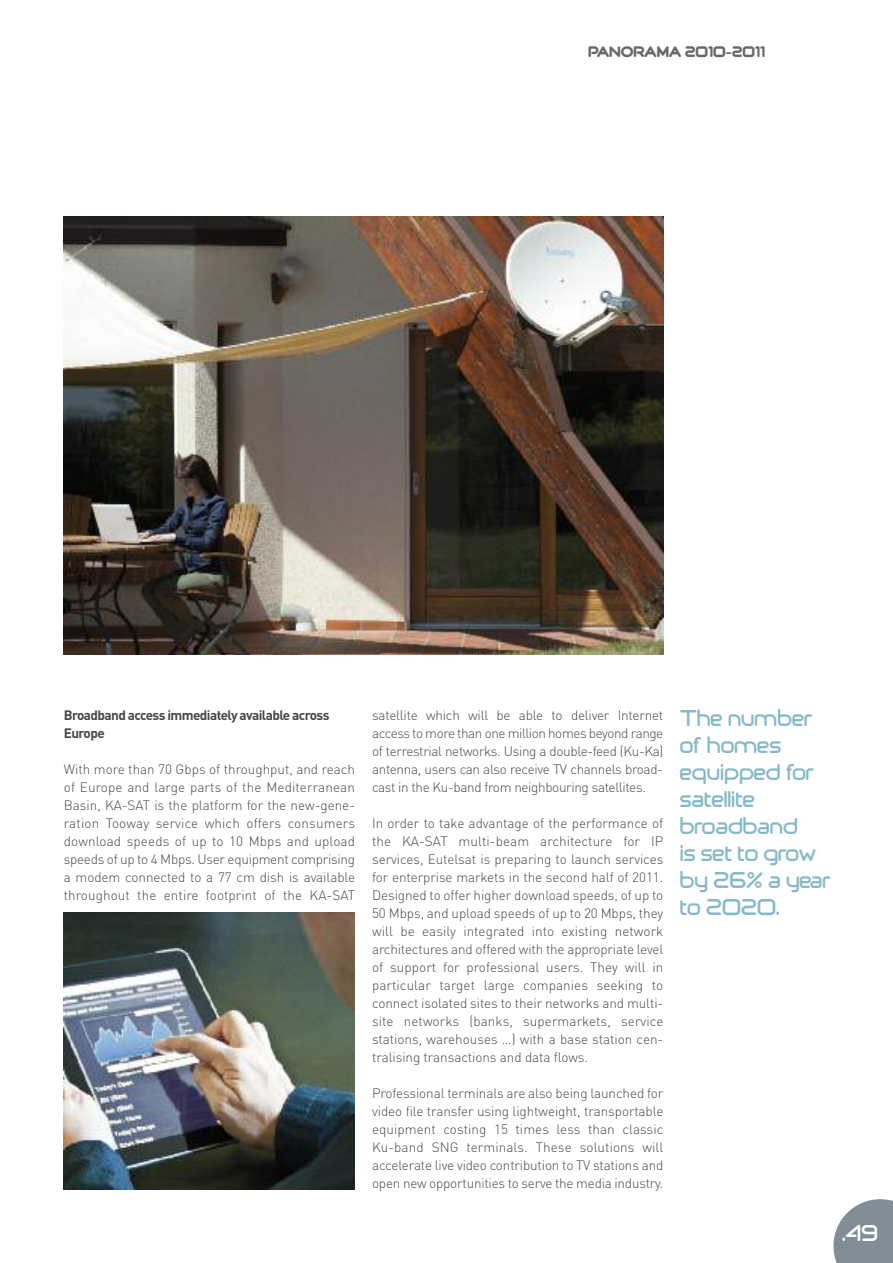
<style>
.page{position:relative;width:893px;height:1263px;background:#fff}
.page>*{position:absolute;margin:0;border:0;box-sizing:border-box;transform-origin:0 0}
.t1{font:700 22.5px/27px "eutelsat";color:#86b9c8}
.t2{font:700 22.5px "eutelsat";color:#fff}
.t3{font:900 15px "eutelsat";color:#686768}
.t4{font:300 13.5px/18px "DIN";letter-spacing:-.015em;color:#484747;text-align:justify}
.t5{font:700 13.5px/18px "DIN";letter-spacing:-.045em;color:#484747}
</style>
<div class="page">
<svg style="left:833px;top:1199px;width:60px;height:64px"></svg>
<img style="left:64px;top:216px;width:599px;height:439px">
<img style="left:64px;top:913px;width:291px;height:276px">
<p class="t3" style="left:588px;top:42px;width:179px">PANORAMA 2010-2011</p>
<p class="t5" style="left:64px;top:706px;width:267px">Broadband access immediately available across<br>Europe</p>
<p class="t4" style="left:64px;top:760px;width:293px">With more than 70 Gbps of throughput, and reach of Europe and large parts of the Mediterranean Basin, KA-SAT is the platform for the new-gene&shy;ration Tooway service which offers consumers download speeds of up to 10 Mbps and upload speeds of up to 4 Mbps. User equipment comprising a modem connected to a 77 cm dish is available throughout the entire footprint of the KA-SAT</p>
<p class="t4" style="left:372px;top:706px;width:293px">satellite which will be able to deliver Internet access to more than one million homes beyond range of terrestrial networks. Using a double-feed (Ku-Ka) antenna, users can also receive TV channels broad&shy;cast in the Ku-band from neighbouring satellites.</p>
<p class="t4" style="left:372px;top:814px;width:293px">In order to take advantage of the performance of the KA-SAT multi-beam architecture for IP services, Eutelsat is preparing to launch services for enterprise markets in the second half of 2011.<br>Designed to offer higher download speeds, of up to 50 Mbps, and upload speeds of up to 20 Mbps, they will be easily integrated into existing network architectures and offered with the appropriate level of support for professional users. They will in particular target large companies seeking to connect isolated sites to their networks and multi&shy;site networks (banks, supermarkets, service stations, warehouses …) with a base station cen&shy;tralising transactions and data flows.</p>
<p class="t4" style="left:372px;top:1084px;width:293px">Professional terminals are also being launched for video file transfer using lightweight, transportable equipment costing 15 times less than classic Ku-band SNG terminals. These solutions will accelerate live video contribution to TV stations and open new opportunities to serve the media industry.</p>
<h1 class="t1" style="left:680px;top:703px;width:153px">The number of homes equipped for satellite broadband<br>is set to grow by 26% a year to 2020.</h1>
<h1 class="t2" style="left:842px;top:1218px;width:37px">.49</h1>
</div>
